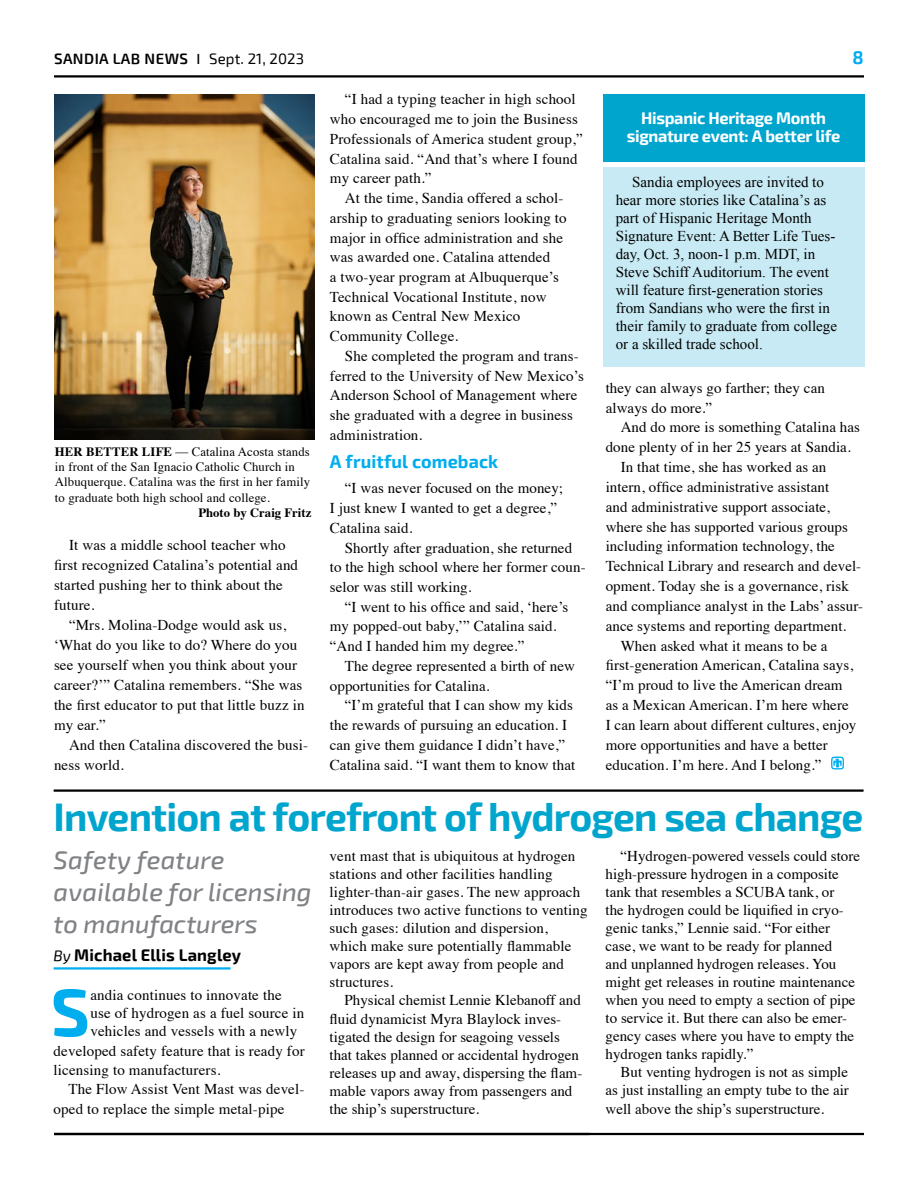
<style>
.page{position:relative;width:918px;height:1188px;background:#fff}
.page>*{position:absolute;margin:0;border:0;box-sizing:border-box;transform-origin:0 0}
.t1{font:700 67.2px "Exo 2";color:#00aeef}
.t2{font:700 39px "Exo 2";letter-spacing:-.02em;color:#00a5ce}
.t3{font:italic 500 25.5px/32px "Exo 2";color:#808285}
.t4{font:700 18px "Exo 2";letter-spacing:.005em;color:#00aeef}
.t5{font:700 16.5px/18px "Exo 2";letter-spacing:-.02em;color:#fff;text-align:center}
.t6{font:700 16.5px "Exo 2";letter-spacing:.01em;color:#000}
.t7{font:15px/18px "Times";letter-spacing:.005em;color:#000}
.t8{font:15px/18px "Times New Roman";color:#000}
.t9{font:600 15px "Exo 2";letter-spacing:.03em;color:#000}
.t10{font:12.75px/15.3px "Times";letter-spacing:.01em;color:#000}
.t11{font:700 12.75px "Times";color:#000}
.s1{font-family:"Times";font-weight:700}
.s2{font-weight:400}
.s3{font-weight:700}
.s4{font-family:"Times New Roman"}
.s5{font-weight:400;font-style:italic;font-size:15px}
</style>
<div class="page">
<hr style="left:54px;top:1133px;width:810px;height:2px;background:#000">
<hr style="left:54px;top:75px;width:810px;height:3px;background:#000">
<svg style="left:831px;top:757px;width:13px;height:13px"></svg>
<div style="left:603px;top:167px;width:261px;height:200px;background:#c8eaf4"></div>
<div style="left:603px;top:94px;width:261px;height:68px;background:#00a5ce"></div>
<hr style="left:54px;top:789px;width:810px;height:3px;background:#000">
<hr style="left:54px;top:967px;width:177px;height:3px;background:#00aeef">
<img style="left:55px;top:94px;width:259px;height:345px">
<p class="t9" style="left:54px;top:50px;width:252px">SANDIA LAB NEWS <span class="s1">|</span> <span class="s2">Sept. 21, 2023</span></p>
<p class="t4" style="left:852px;top:47px;width:13px">8</p>
<p class="t10" style="left:55px;top:443px;width:257px"><span class="s3">HER BETTER LIFE</span> <span class="s4">—</span> Catalina Acosta stands in front of the San Ignacio Catholic Church in Albuquerque. Catalina was the first in her family to graduate both high school and college.</p>
<p class="t11" style="left:198px;top:500px;width:114px">Photo by Craig Fritz</p>
<p class="t7" style="left:54px;top:534px;width:246px;line-height:20px;text-indent:15px">It was a middle school teacher who first recognized Catalina’s potential and started pushing her to think about the future.</p>
<p class="t7" style="left:54px;top:613px;width:252px;line-height:20px;text-indent:15px">“Mrs. Molina-Dodge would ask us, ‘What do you like to do? Where do you see yourself when you think about your career?’” Catalina remembers. “She was the first educator to put that little buzz in my ear.”</p>
<p class="t7" style="left:54px;top:733px;width:256px;line-height:20px;text-indent:15px">And then Catalina discovered the busi&shy;ness world.</p>
<p class="t7" style="left:330px;top:88px;width:254px;line-height:19.6px;text-indent:15px">“I had a typing teacher in high school who encouraged me to join the Business Professionals of America student group,” Catalina said. “And that’s where I found my career path.”</p>
<p class="t7" style="left:330px;top:187px;width:238px;line-height:19.8px;text-indent:15px">At the time, Sandia offered a schol&shy;arship to graduating seniors looking to major in office administration and she was awarded one. Catalina attended<br>a two-year program at Albuquerque’s Technical Vocational Institute, now known as Central New Mexico Community College.</p>
<p class="t7" style="left:330px;top:345px;width:256px;line-height:19.8px;text-indent:15px">She completed the program and trans&shy;ferred to the University of New Mexico’s Anderson School of Management where she graduated with a degree in business administration.</p>
<p class="t4" style="left:330px;top:451px;width:170px">A fruitful comeback</p>
<p class="t7" style="left:330px;top:477px;width:235px;line-height:19.6px;text-indent:15px">“I was never focused on the money;<br>I just knew I wanted to get a degree,”<br>Catalina said.</p>
<p class="t7" style="left:330px;top:536px;width:257px;line-height:19.6px;text-indent:15px">Shortly after graduation, she returned to the high school where her former coun&shy;selor was still working.</p>
<p class="t7" style="left:330px;top:596px;width:240px;line-height:19.8px;text-indent:15px">“I went to his office and said, ‘here’s my popped-out baby,’” Catalina said. “And I handed him my degree.”</p>
<p class="t7" style="left:330px;top:655px;width:247px;line-height:19.6px;text-indent:15px">The degree represented a birth of new opportunities for Catalina.</p>
<p class="t7" style="left:330px;top:694px;width:247px;line-height:19.8px;text-indent:15px">“I’m grateful that I can show my kids the rewards of pursuing an education. I can give them guidance I didn’t have,” Catalina said. “I want them to know that</p>
<p class="t5" style="left:627px;top:109px;width:215px">Hispanic Heritage Month signature event: A better life</p>
<p class="t8" style="left:616px;top:173px;width:223px;text-indent:16px">Sandia employees are invited to hear more stories like Catalina’s as part of Hispanic Heritage Month Signature Event: A Better Life Tues&shy;day, Oct. 3, noon-1 p.m. MDT, in Steve Schiff Auditorium. The event will feature first-generation stories from Sandians who were the first in their family to graduate from college or a skilled trade school.</p>
<p class="t7" style="left:606px;top:377px;width:221px;line-height:19.8px">they can always go farther; they can always do more.”</p>
<p class="t7" style="left:621px;top:417px;width:241px">And do more is something Catalina has</p>
<p class="t7" style="left:606px;top:437px;width:247px">done plenty of in her 25 years at Sandia.</p>
<p class="t7" style="left:621px;top:457px;width:207px">In that time, she has worked as an</p>
<p class="t7" style="left:606px;top:477px;width:225px">intern, office administrative assistant</p>
<p class="t7" style="left:606px;top:496px;width:226px">and administrative support associate,</p>
<p class="t7" style="left:606px;top:516px;width:244px">where she has supported various groups</p>
<p class="t7" style="left:606px;top:536px;width:231px">including information technology, the</p>
<p class="t7" style="left:606px;top:556px;width:257px">Technical Library and research and devel-</p>
<p class="t7" style="left:606px;top:576px;width:245px">opment. Today she is a governance, risk</p>
<p class="t7" style="left:606px;top:596px;width:259px">and compliance analyst in the Labs’ assur-</p>
<p class="t7" style="left:606px;top:615px;width:242px">ance systems and reporting department.</p>
<p class="t7" style="left:621px;top:635px;width:208px">When asked what it means to be a</p>
<p class="t7" style="left:606px;top:655px;width:249px">first-generation American, Catalina says,</p>
<p class="t7" style="left:606px;top:675px;width:238px">“I’m proud to live the American dream</p>
<p class="t7" style="left:606px;top:695px;width:245px">as a Mexican American. I’m here where</p>
<p class="t7" style="left:606px;top:715px;width:252px">I can learn about different cultures, enjoy</p>
<p class="t7" style="left:606px;top:734px;width:224px">more opportunities and have a better</p>
<p class="t7" style="left:606px;top:754px;width:217px">education. I’m here. And I belong.”</p>
<h2 class="t2" style="left:54px;top:794px;width:811px">Invention at forefront of hydrogen sea change</h2>
<h3 class="t3" style="left:54px;top:843px;width:259px">Safety feature available for licensing to manufacturers</h3>
<p class="t6" style="left:54px;top:945px;width:189px"><span class="s5">By</span> Michael Ellis Langley</p>
<h1 class="t1" style="left:51px;top:972px;width:41px">S</h1>
<p class="t7" style="left:91px;top:985px;width:215px">andia continues to innovate the use of hydrogen as a fuel source in vehicles and vessels with a newly</p>
<p class="t7" style="left:54px;top:1040px;width:253px;line-height:19.4px">developed safety feature that is ready for licensing to manufacturers.</p>
<p class="t7" style="left:54px;top:1078px;width:252px;line-height:19.4px;text-indent:15px">The Flow Assist Vent Mast was devel&shy;oped to replace the simple metal-pipe</p>
<p class="t7" style="left:330px;top:846px;width:259px">vent mast that is ubiquitous at hydrogen stations and other facilities handling lighter-than-air gases. The new approach introduces two active functions to venting such gases: dilution and dispersion, which make sure potentially flammable vapors are kept away from people and structures.</p>
<p class="t7" style="left:330px;top:990px;width:254px;text-indent:15px">Physical chemist Lennie Klebanoff and fluid dynamicist Myra Blaylock inves&shy;tigated the design for seagoing vessels that takes planned or accidental hydrogen releases up and away, dispersing the flam&shy;mable vapors away from passengers and the ship’s superstructure.</p>
<p class="t7" style="left:606px;top:846px;width:256px;text-indent:15px">“Hydrogen-powered vessels could store high-pressure hydrogen in a composite tank that resembles a SCUBA tank, or<br>the hydrogen could be liquified in cryo&shy;genic tanks,” Lennie said. “For either case, we want to be ready for planned<br>and unplanned hydrogen releases. You might get releases in routine maintenance when you need to empty a section of pipe to service it. But there can also be emer&shy;gency cases where you have to empty the hydrogen tanks rapidly.”</p>
<p class="t7" style="left:606px;top:1062px;width:245px;text-align:justify;text-indent:15px">But venting hydrogen is not as simple as just installing an empty tube to the air well above the ship’s superstructure.</p>
</div>
